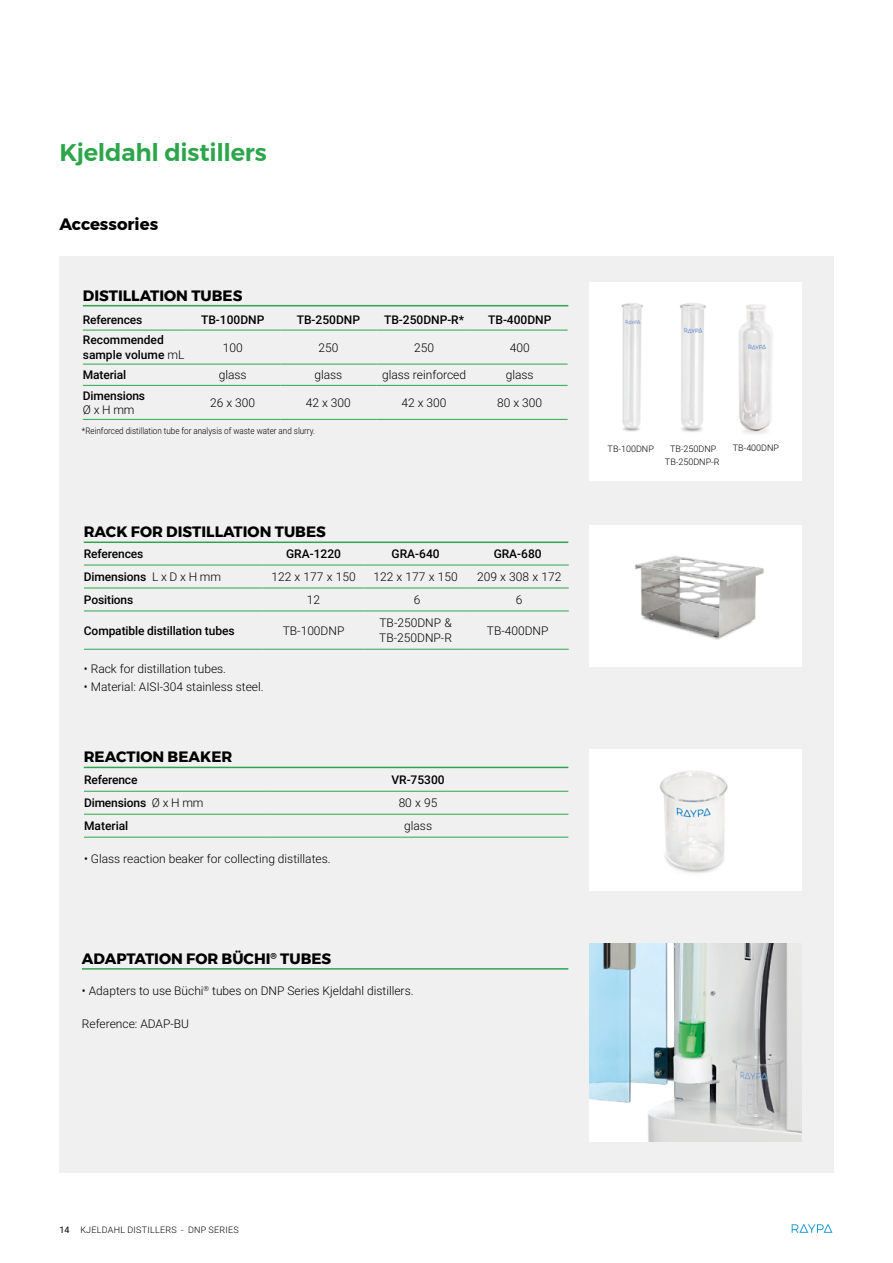
<style>
.page{position:relative;width:893px;height:1263px;background:#fff}
.page>*{position:absolute;margin:0;border:0;box-sizing:border-box;transform-origin:0 0}
.t1{font:600 24px "Montserrat";letter-spacing:-.01em;color:#2da64b}
.t2{font:700 16.5px "Montserrat";color:#000}
.t3{font:700 15px "Montserrat";color:#000}
.t4{font:300 12px/14.4px "Roboto";color:#000}
.t5{font:500 12px/14.4px "Roboto";letter-spacing:-.01em;color:#000}
.t6{font:300 9px "Roboto";color:#000;scale:.9 1}
.t7{font:300 9px/13.5px "Roboto";color:#000;text-align:center}
.t8{font:300 9px "Roboto";letter-spacing:.03em;color:#000}
.s1{font-weight:300}
.s2{font-weight:400}
</style>
<div class="page">
<svg style="left:792px;top:1224px;width:40px;height:9px"></svg>
<div style="left:59px;top:256px;width:774px;height:916px;background:#f0f0f0"></div>
<hr style="left:83px;top:305px;width:485px;height:1px;background:#2da64b">
<hr style="left:83px;top:330px;width:102px;height:1px;background:#2da64b">
<hr style="left:185px;top:330px;width:96px;height:1px;background:#2da64b">
<hr style="left:281px;top:330px;width:95px;height:1px;background:#2da64b">
<hr style="left:376px;top:330px;width:96px;height:1px;background:#2da64b">
<hr style="left:472px;top:330px;width:96px;height:1px;background:#2da64b">
<hr style="left:83px;top:364px;width:102px;height:1px;background:#2da64b">
<hr style="left:185px;top:364px;width:96px;height:1px;background:#2da64b">
<hr style="left:281px;top:364px;width:95px;height:1px;background:#2da64b">
<hr style="left:376px;top:364px;width:96px;height:1px;background:#2da64b">
<hr style="left:472px;top:364px;width:96px;height:1px;background:#2da64b">
<hr style="left:83px;top:385px;width:102px;height:1px;background:#2da64b">
<hr style="left:185px;top:385px;width:96px;height:1px;background:#2da64b">
<hr style="left:281px;top:385px;width:95px;height:1px;background:#2da64b">
<hr style="left:376px;top:385px;width:96px;height:1px;background:#2da64b">
<hr style="left:472px;top:385px;width:96px;height:1px;background:#2da64b">
<hr style="left:83px;top:419px;width:102px;height:1px;background:#2da64b">
<hr style="left:185px;top:419px;width:96px;height:1px;background:#2da64b">
<hr style="left:281px;top:419px;width:95px;height:1px;background:#2da64b">
<hr style="left:376px;top:419px;width:96px;height:1px;background:#2da64b">
<hr style="left:472px;top:419px;width:96px;height:1px;background:#2da64b">
<div style="left:589px;top:283px;width:212px;height:198px;background:#fff"></div>
<hr style="left:84px;top:541px;width:484px;height:2px;background:#2da64b">
<hr style="left:84px;top:767px;width:484px;height:1px;background:#2da64b">
<hr style="left:82px;top:968px;width:486px;height:2px;background:#2da64b">
<hr style="left:84px;top:565px;width:179px;height:1px;background:#2da64b">
<hr style="left:263px;top:565px;width:102px;height:1px;background:#2da64b">
<hr style="left:365px;top:565px;width:102px;height:1px;background:#2da64b">
<hr style="left:467px;top:565px;width:102px;height:1px;background:#2da64b">
<hr style="left:84px;top:588px;width:179px;height:1px;background:#2da64b">
<hr style="left:263px;top:588px;width:102px;height:1px;background:#2da64b">
<hr style="left:365px;top:588px;width:102px;height:1px;background:#2da64b">
<hr style="left:467px;top:588px;width:102px;height:1px;background:#2da64b">
<hr style="left:84px;top:611px;width:179px;height:1px;background:#2da64b">
<hr style="left:263px;top:611px;width:102px;height:1px;background:#2da64b">
<hr style="left:365px;top:611px;width:102px;height:1px;background:#2da64b">
<hr style="left:467px;top:611px;width:102px;height:1px;background:#2da64b">
<hr style="left:84px;top:649px;width:179px;height:1px;background:#2da64b">
<hr style="left:263px;top:649px;width:102px;height:1px;background:#2da64b">
<hr style="left:365px;top:649px;width:102px;height:1px;background:#2da64b">
<hr style="left:467px;top:649px;width:102px;height:1px;background:#2da64b">
<hr style="left:84px;top:791px;width:184px;height:1px;background:#2da64b">
<hr style="left:268px;top:791px;width:300px;height:1px;background:#2da64b">
<hr style="left:84px;top:814px;width:184px;height:1px;background:#2da64b">
<hr style="left:268px;top:814px;width:300px;height:1px;background:#2da64b">
<hr style="left:84px;top:837px;width:184px;height:1px;background:#2da64b">
<hr style="left:268px;top:837px;width:300px;height:1px;background:#2da64b">
<div style="left:589px;top:525px;width:212px;height:142px;background:#fff"></div>
<div style="left:589px;top:749px;width:212px;height:142px;background:#fff"></div>
<img style="left:659px;top:770px;width:69px;height:103px">
<img style="left:635px;top:555px;width:129px;height:85px">
<img style="left:680px;top:303px;width:26px;height:129px">
<img style="left:738px;top:304px;width:35px;height:130px">
<img style="left:621px;top:303px;width:22px;height:129px">
<img style="left:589px;top:943px;width:212px;height:199px">
<h1 class="t1" style="left:60px;top:133px;width:209px">Kjeldahl distillers</h1>
<h2 class="t2" style="left:60px;top:211px;width:100px">Accessories</h2>
<p class="t3" style="left:83px;top:283px;width:161px">DISTILLATION TUBES</p>
<p class="t5" style="left:83px;top:312px;width:61px">References</p>
<p class="t5" style="left:201px;top:312px;width:65px">TB-100DNP</p>
<p class="t5" style="left:297px;top:312px;width:65px">TB-250DNP</p>
<p class="t5" style="left:384px;top:312px;width:81px">TB-250DNP-R*</p>
<p class="t5" style="left:488px;top:312px;width:65px">TB-400DNP</p>
<p class="t5" style="left:83px;top:332px;width:103px">Recommended sample volume <span class="s1">mL</span></p>
<p class="t4" style="left:223px;top:340px;width:21px">100</p>
<p class="t4" style="left:318px;top:340px;width:21px">250</p>
<p class="t4" style="left:414px;top:340px;width:21px">250</p>
<p class="t4" style="left:510px;top:340px;width:21px">400</p>
<p class="t5" style="left:83px;top:367px;width:45px">Material</p>
<p class="t4" style="left:219px;top:367px;width:29px">glass</p>
<p class="t4" style="left:314px;top:367px;width:29px">glass</p>
<p class="t4" style="left:382px;top:367px;width:85px">glass reinforced</p>
<p class="t4" style="left:506px;top:367px;width:29px">glass</p>
<p class="t5" style="left:83px;top:388px;width:64px">Dimensions</p>
<p class="t4" style="left:83px;top:402px;width:53px">Ø x H mm</p>
<p class="t4" style="left:210px;top:395px;width:46px">26 x 300</p>
<p class="t4" style="left:306px;top:395px;width:46px">42 x 300</p>
<p class="t4" style="left:402px;top:395px;width:46px">42 x 300</p>
<p class="t4" style="left:497px;top:395px;width:46px">80 x 300</p>
<p class="t6" style="left:82px;top:425px;width:261px">*Reinforced distillation tube for analysis of waste water and slurry.</p>
<p class="t3" style="left:84px;top:520px;width:244px">RACK FOR DISTILLATION TUBES</p>
<p class="t5" style="left:84px;top:546px;width:61px">References</p>
<p class="t5" style="left:286px;top:546px;width:56px">GRA-1220</p>
<p class="t5" style="left:392px;top:546px;width:50px">GRA-640</p>
<p class="t5" style="left:494px;top:546px;width:50px">GRA-680</p>
<p class="t5" style="left:84px;top:569px;width:139px">Dimensions <span class="s1">L x D x H mm</span></p>
<p class="t4" style="left:271px;top:569px;width:86px">122 x 177 x 150</p>
<p class="t4" style="left:373px;top:569px;width:86px">122 x 177 x 150</p>
<p class="t4" style="left:477px;top:569px;width:86px">209 x 308 x 172</p>
<p class="t5" style="left:84px;top:592px;width:51px">Positions</p>
<p class="t4" style="left:307px;top:592px;width:15px">12</p>
<p class="t4" style="left:414px;top:592px;width:8px">6</p>
<p class="t4" style="left:516px;top:592px;width:8px">6</p>
<p class="t5" style="left:84px;top:623px;width:152px">Compatible distillation tubes</p>
<p class="t4" style="left:283px;top:623px;width:63px">TB-100DNP</p>
<p class="t4" style="left:379px;top:615px;width:74px">TB-250DNP &amp;<br>TB-250DNP-R</p>
<p class="t4" style="left:487px;top:623px;width:63px">TB-400DNP</p>
<p class="t4" style="left:84px;top:661px;width:144px">• Rack for distillation tubes.</p>
<p class="t4" style="left:84px;top:679px;width:181px">• Material: AISI-304 stainless steel.</p>
<p class="t3" style="left:84px;top:745px;width:150px">REACTION BEAKER</p>
<p class="t5" style="left:84px;top:772px;width:55px">Reference</p>
<p class="t5" style="left:391px;top:772px;width:55px">VR-75300</p>
<p class="t5" style="left:84px;top:795px;width:121px">Dimensions <span class="s1">Ø x H mm</span></p>
<p class="t4" style="left:399px;top:795px;width:40px">80 x 95</p>
<p class="t5" style="left:84px;top:818px;width:46px">Material</p>
<p class="t4" style="left:404px;top:818px;width:29px">glass</p>
<p class="t4" style="left:84px;top:851px;width:248px">• Glass reaction beaker for collecting distillates.</p>
<p class="t3" style="left:82px;top:946px;width:251px">ADAPTATION FOR BÜCHI<sup>®</sup> TUBES</p>
<p class="t4" style="left:82px;top:983px;width:333px">• Adapters to use Büchi<sup>®</sup> tubes on DNP Series Kjeldahl distillers.</p>
<p class="t4" style="left:82px;top:1016px;width:109px">Reference: ADAP-BU</p>
<p class="t7" style="left:608px;top:441px;width:48px">TB-100DNP</p>
<p class="t7" style="left:665px;top:441px;width:56px">TB-250DNP<br>TB-250DNP-R</p>
<p class="t7" style="left:733px;top:441px;width:48px">TB-400DNP</p>
<p class="t8" style="left:60px;top:1224px;width:181px"><span class="s2">14</span> KJELDAHL DISTILLERS - DNP SERIES</p>
</div>
